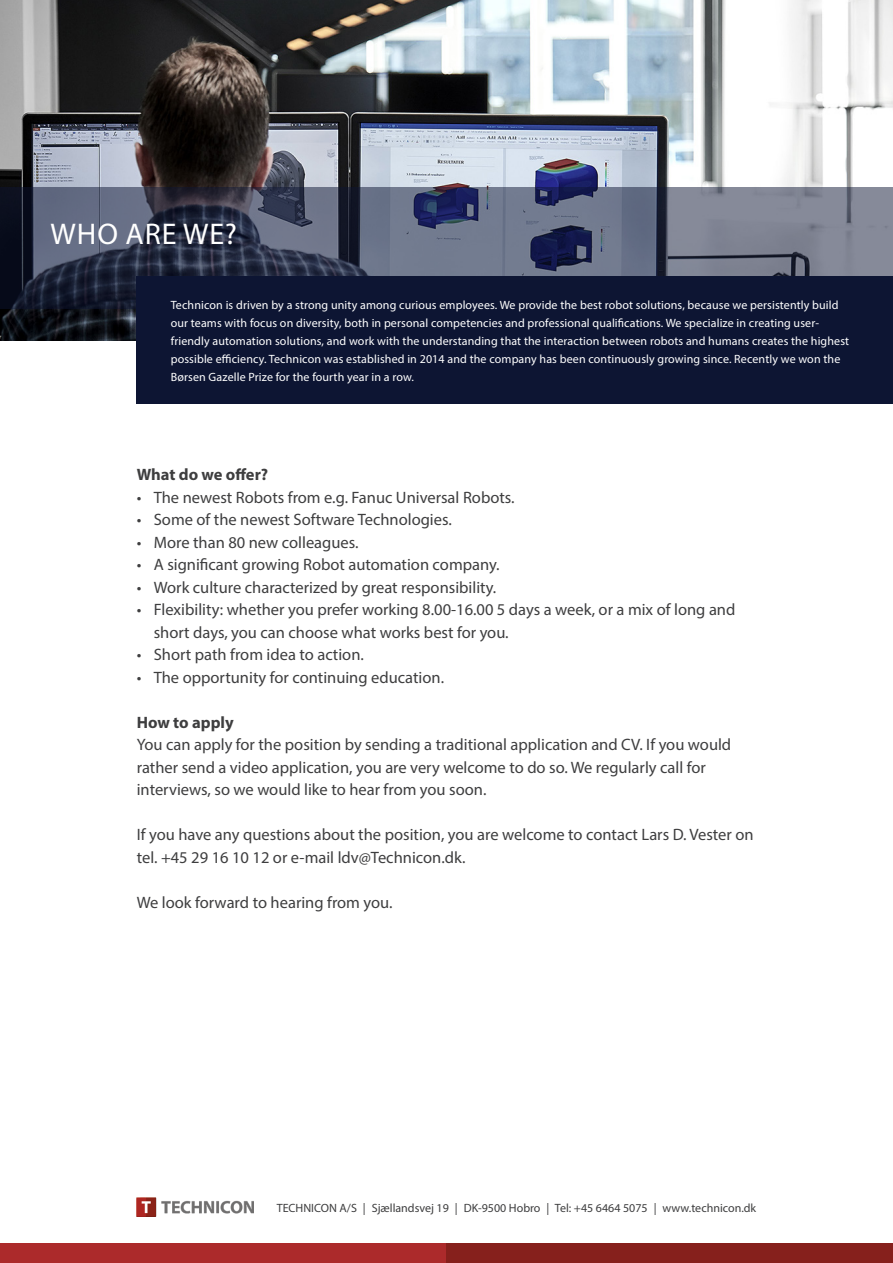
<style>
.page{position:relative;width:893px;height:1263px;background:#fff}
.page>*{position:absolute;margin:0;border:0;box-sizing:border-box;transform-origin:0 0}
.t1{font:30px "Myriad Pro";letter-spacing:.03em;color:#fff}
.t2{font:16.5px/22.5px "Myriad Pro";color:#3e3e3f}
.t3{font:700 16.5px "Myriad Pro";color:#3e3e3f}
.t4{font:12px/18px "Myriad Pro";letter-spacing:.01em;color:#fff}
.t5{font:12px "Myriad Pro";color:#3e3e3f}
</style>
<div class="page">
<img style="left:0;top:0;width:893px;height:340px">
<svg style="left:0;top:187px;width:893px;height:121px;background:#545a6f"></svg>
<div style="left:137px;top:276px;width:756px;height:128px;background:#0d1533"></div>
<div style="left:0;top:1244px;width:446px;height:19px;background:#ac2a2b"></div>
<div style="left:446px;top:1244px;width:447px;height:19px;background:#86201c"></div>
<img style="left:137px;top:1197px;width:116px;height:20px">
<p class="t1" style="left:51px;top:215px;width:188px">WHO ARE WE?</p>
<p class="t4" style="left:171px;top:295px;width:680px">Technicon is driven by a strong unity among curious employees. We provide the best robot solutions, because we persistently build our teams with focus on diversity, both in personal competencies and professional qualifications. We specialize in creating user&shy;friendly automation solutions, and work with the understanding that the interaction between robots and humans creates the highest possible efficiency. Technicon was established in 2014 and the company has been continuously growing since. Recently we won the Børsen Gazelle Prize for the fourth year in a row.</p>
<p class="t3" style="left:137px;top:464px;width:133px">What do we offer?</p>
<p class="t2" style="left:137px;top:486px;width:379px">• The newest Robots from e.g. Fanuc Universal Robots.</p>
<p class="t2" style="left:137px;top:508px;width:317px">• Some of the newest Software Technologies.</p>
<p class="t2" style="left:137px;top:531px;width:223px">• More than 80 new colleagues.</p>
<p class="t2" style="left:137px;top:553px;width:364px">• A significant growing Robot automation company.</p>
<p class="t2" style="left:137px;top:576px;width:361px">• Work culture characterized by great responsibility.</p>
<p class="t2" style="left:154px;top:598px;width:583px;text-indent:-17px">• Flexibility: whether you prefer working 8.00-16.00 5 days a week, or a mix of long and short days, you can choose what works best for you.</p>
<p class="t2" style="left:137px;top:643px;width:229px">• Short path from idea to action.</p>
<p class="t2" style="left:137px;top:666px;width:309px">• The opportunity for continuing education.</p>
<p class="t3" style="left:137px;top:711px;width:98px">How to apply</p>
<p class="t2" style="left:137px;top:733px;width:596px">You can apply for the position by sending a traditional application and CV. If you would rather send a video application, you are very welcome to do so. We regularly call for interviews, so we would like to hear from you soon.</p>
<p class="t2" style="left:137px;top:823px;width:618px">If you have any questions about the position, you are welcome to contact Lars D. Vester on tel. +45 29 16 10 12 or e-mail ldv@Technicon.dk.</p>
<p class="t2" style="left:137px;top:891px;width:257px">We look forward to hearing from you.</p>
<p class="t5" style="left:277px;top:1201px;width:481px">TECHNICON A/S | Sjællandsvej 19 | DK-9500 Hobro | Tel: +45 6464 5075 | www.technicon.dk</p>
</div>
